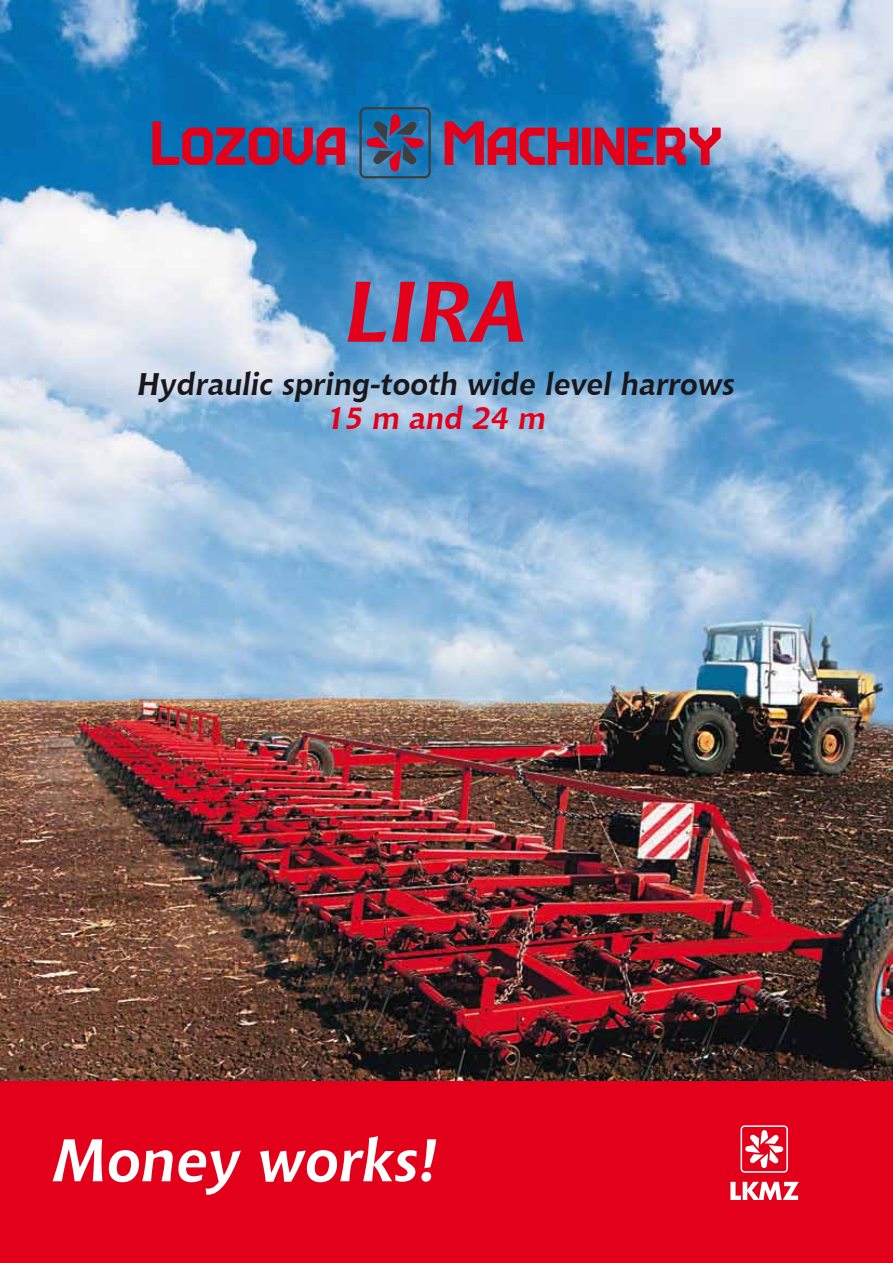
<style>
.page{position:relative;width:893px;height:1263px;background:#fff}
.page>*{position:absolute;margin:0;border:0;box-sizing:border-box;transform-origin:0 0}
.t1{font:italic 700 85.05px "Chianti BT";color:#e2001a}
.t2{font:62.1px "Kraft";color:#e2001a}
.t3{font:italic 700 59.55px "Chianti BT";color:#fff}
.t4{font:italic 700 31.05px "Chianti BT";color:#1a171c}
.t5{font:italic 700 31.05px "Chianti BT";color:#e2001a}
</style>
<div class="page">
<div style="left:0;top:631px;width:893px;height:632px;background:#e2001a"></div>
<img style="left:0;top:0;width:893px;height:1080px">
<svg style="left:741px;top:1125px;width:47px;height:48px"></svg>
<svg style="left:730px;top:1182px;width:69px;height:18px"></svg>
<svg style="left:359px;top:107px;width:72px;height:71px;background:#3c5e89"></svg>
<h2 class="t2" style="left:151px;top:110px;width:198px">Lozova</h2>
<h2 class="t2" style="left:443px;top:110px;width:281px">Machinery</h2>
<h1 class="t1" style="left:345px;top:252px;width:184px">LIRA</h1>
<p class="t4" style="left:138px;top:363px;width:599px">Hydraulic spring-tooth wide level harrows</p>
<p class="t5" style="left:327px;top:396px;width:221px">15 m and 24 m</p>
<h3 class="t3" style="left:53px;top:1118px;width:387px">Money works!</h3>
</div>
